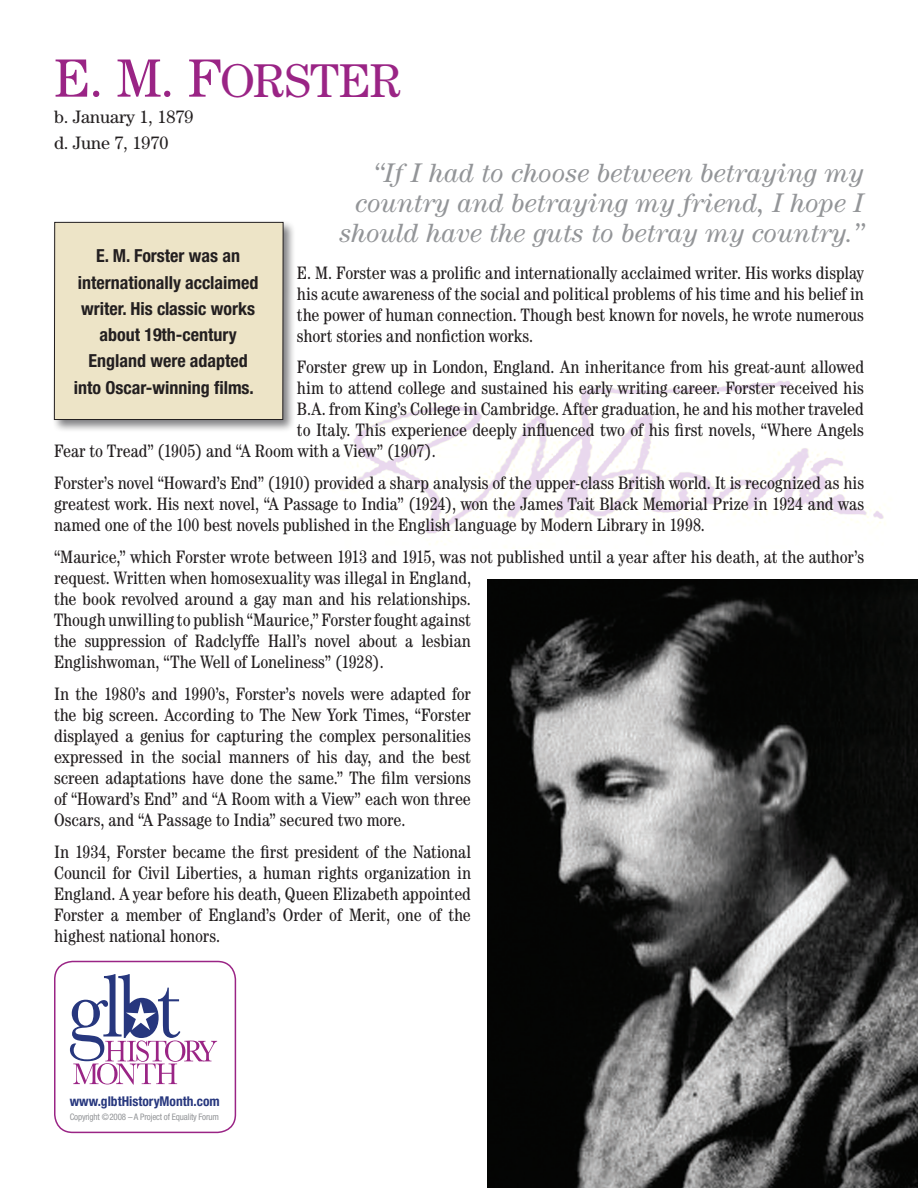
<style>
.page{position:relative;width:918px;height:1188px;background:#fff}
.page>*{position:absolute;margin:0;border:0;box-sizing:border-box;transform-origin:0 0}
.t1{font:47.55px "Century Book SC880";letter-spacing:-.015em;color:#9a2485}
.t2{font:italic 27px/30px "Century";color:#939598;text-align:right}
.BIO_TEXT{font:condensed 18px/21px "Century";color:#231f20;text-align:justify}
.BoxTEXT{font:700 condensed 18px/26.2px "Helvetica Neue";color:#231f20;text-align:center}
.t3{font:18px "Century";color:#231f20}
.t4{font:700 condensed 13.5px "Helvetica Neue";color:#27377e}
.t5{font:condensed 9px "Helvetica Neue";letter-spacing:-.02em;color:#939598}
.s1{font-size:54px}
</style>
<div class="page">
<div style="left:54px;top:961px;width:182px;height:172px;border:2px solid #9a2485;border-radius:18px"></div>
<svg style="left:70px;top:974px;width:147px;height:111px"></svg>
<img style="left:339px;top:372px;width:545px;height:173px">
<img style="left:487px;top:579px;width:431px;height:609px">
<div style="left:52px;top:220px;width:245px;height:213px;background:#000007;opacity:.5"></div>
<div style="left:54px;top:222px;width:229px;height:198px;background:#ede4c7"></div>
<div style="left:54px;top:222px;width:229px;height:198px;border:1px solid #231f20"></div>
<p class="t1" style="left:54px;top:53px;width:349px"><span class="s1">E. M. F</span>ORSTER</p>
<p class="t3" style="left:54px;top:106px;width:141px">b. January 1, 1879</p>
<p class="t3" style="left:54px;top:132px;width:116px">d. June 7, 1970</p>
<p class="t2" style="left:339px;top:157px;width:526px">“If I had to choose between betraying my country and betraying my friend, I hope I should have the guts to betray my country.”</p>
<p class="BoxTEXT" style="left:74px;top:243px;width:186px">E. M. Forster was an internationally acclaimed writer. His classic works about 19th-century<br>England were adapted into Oscar-winning films.</p>
<p class="BIO_TEXT" style="left:297px;top:262px;width:568px">E. M. Forster was a prolific and internationally acclaimed writer. His works display his acute awareness of the social and political problems of his time and his belief in the power of human connection. Though best known for novels, he wrote numerous short stories and nonfiction works.</p>
<p class="BIO_TEXT" style="left:297px;top:356px;width:569px">Forster grew up in London, England. An inheritance from his great-aunt allowed</p>
<p class="BIO_TEXT" style="left:297px;top:377px;width:568px">him to attend college and sustained his early writing career. Forster received his</p>
<p class="BIO_TEXT" style="left:297px;top:398px;width:568px">B.A. from King’s College in Cambridge. After graduation, he and his mother traveled</p>
<p class="BIO_TEXT" style="left:297px;top:419px;width:568px">to Italy. This experience deeply influenced two of his first novels, “Where Angels</p>
<p class="BIO_TEXT" style="left:54px;top:440px;width:383px">Fear to Tread” (1905) and “A Room with a View” (1907).</p>
<p class="BIO_TEXT" style="left:54px;top:472px;width:812px">Forster’s novel “Howard’s End” (1910) provided a sharp analysis of the upper-class British world. It is recognized as his greatest work. His next novel, “A Passage to India” (1924), won the James Tait Black Memorial Prize in 1924 and was named one of the 100 best novels published in the English language by Modern Library in 1998.</p>
<p class="BIO_TEXT" style="left:54px;top:546px;width:812px;text-align:left">“Maurice,” which Forster wrote between 1913 and 1915, was not published until a year after his death, at the author’s request. Written when homosexuality was illegal in England,<br>the book revolved around a gay man and his relationships.<br>Though unwilling to publish “Maurice,” Forster fought against<br>the suppression of Radclyffe Hall’s novel about a lesbian<br>Englishwoman, “The Well of Loneliness” (1928).</p>
<p class="BIO_TEXT" style="left:54px;top:683px;width:418px">In the 1980’s and 1990’s, Forster’s novels were adapted for the big screen. According to The New York Times, “Forster displayed a genius for capturing the complex personalities expressed in the social manners of his day, and the best screen adaptations have done the same.” The film versions of “Howard’s End” and “A Room with a View” each won three Oscars, and “A Passage to India” secured two more.</p>
<p class="BIO_TEXT" style="left:54px;top:841px;width:419px">In 1934, Forster became the first president of the National Council for Civil Liberties, a human rights organization in England. A year before his death, Queen Elizabeth appointed Forster a member of England’s Order of Merit, one of the highest national honors.</p>
<p class="t4" style="left:70px;top:1093px;width:152px">www.glbtHistoryMonth.com</p>
<p class="t5" style="left:70px;top:1112px;width:151px">Copyright © 2008 – A Project of Equality Forum</p>
</div>
